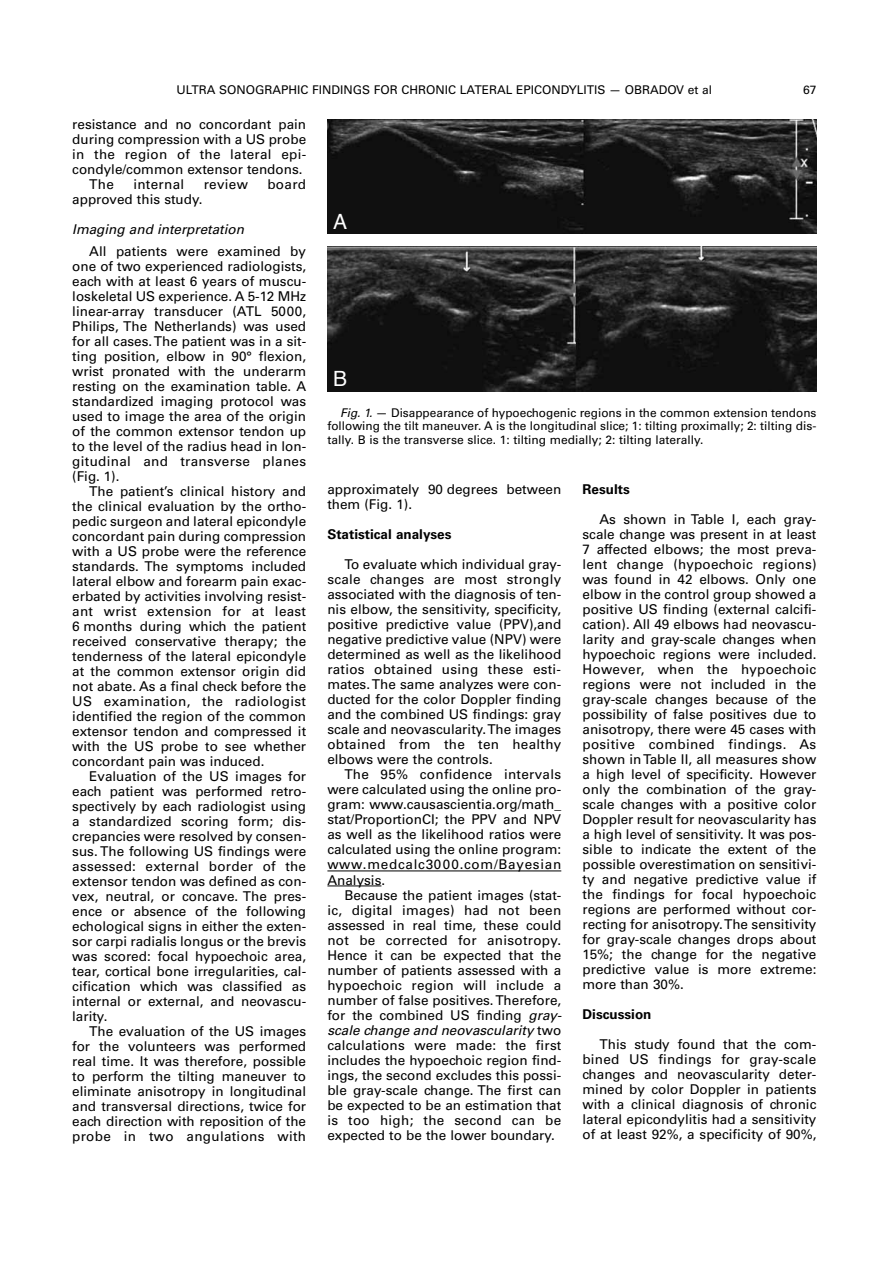
<style>
.page{position:relative;width:893px;height:1263px;background:#fff}
.page>*{position:absolute;margin:0;border:0;box-sizing:border-box;transform-origin:0 0}
.t1{font:21px "Helvetica";color:#fff}
.t2{font:13.5px/15px "Univers";color:#000;text-align:justify}
.t3{font:700 13.5px "Univers";color:#000}
.t4{font:13.5px "Univers";letter-spacing:.02em;color:#000}
.t5{font:italic 13.5px "Univers";color:#000}
.t6{font:12px/13.5px "Univers";color:#000;text-align:justify}
.s1{font-style:italic}
</style>
<div class="page">
<hr style="left:327px;top:870px;width:234px;height:1px;background:#000">
<hr style="left:327px;top:885px;width:54px;height:1px;background:#000">
<img style="left:327px;top:119px;width:489px;height:115px">
<img style="left:327px;top:247px;width:489px;height:144px">
<p class="t6" style="left:177px;top:84px;width:537px">ULTRA SONOGRAPHIC FINDINGS FOR CHRONIC LATERAL EPICONDYLITIS — OBRADOV et al</p>
<p class="t6" style="left:803px;top:84px;width:15px">67</p>
<p class="t2" style="left:72px;top:118px;width:235px">resistance and no concordant pain</p>
<p class="t2" style="left:72px;top:133px;width:235px">during compression with a US probe</p>
<p class="t4" style="left:72px;top:149px;width:235px">in the region of the lateral epi-</p>
<p class="t2" style="left:72px;top:163px;width:232px">condyle/common extensor tendons.</p>
<p class="t2" style="left:89px;top:178px;width:26px">The</p>
<p class="t4" style="left:133px;top:179px;width:52px">internal</p>
<p class="t2" style="left:204px;top:178px;width:46px">review</p>
<p class="t2" style="left:267px;top:178px;width:40px">board</p>
<p class="t2" style="left:72px;top:193px;width:132px">approved this study.</p>
<p class="t5" style="left:72px;top:224px;width:173px">Imaging and interpretation</p>
<p class="t2" style="left:72px;top:245px;width:235px;text-indent:17px">All patients were examined by one of two experienced radiologists, each with at least 6 years of muscu&shy;loskeletal US experience. A 5-12 MHz linear-array transducer (ATL 5000, Philips, The Netherlands) was used for all cases. The patient was in a sit&shy;ting position, elbow in 90° flexion, wrist pronated with the underarm resting on the examination table. A standardized imaging protocol was used to image the area of the origin of the common extensor tendon up to the level of the radius head in lon&shy;gitudinal and transverse planes (Fig. 1).</p>
<p class="t2" style="left:72px;top:485px;width:235px;text-indent:17px">The patient’s clinical history and the clinical evaluation by the ortho&shy;pedic surgeon and lateral epicondyle concordant pain during compression with a US probe were the reference standards. The symptoms included lateral elbow and forearm pain exac&shy;erbated by activities involving resist&shy;ant wrist extension for at least 6 months during which the patient received conservative therapy; the tenderness of the lateral epicondyle at the common extensor origin did not abate. As a final check before the US examination, the radiologist identified the region of the common extensor tendon and compressed it with the US probe to see whether concordant pain was induced.</p>
<p class="t2" style="left:72px;top:770px;width:235px;text-indent:17px">Evaluation of the US images for each patient was performed retro&shy;spectively by each radiologist using a standardized scoring form; dis&shy;crepancies were resolved by consen&shy;sus. The following US findings were assessed: external border of the extensor tendon was defined as con&shy;vex, neutral, or concave. The pres&shy;ence or absence of the following echological signs in either the exten&shy;sor carpi radialis longus or the brevis was scored: focal hypoechoic area, tear, cortical bone irregularities, cal&shy;cification which was classified as internal or external, and neovascu&shy;larity.</p>
<p class="t2" style="left:72px;top:1025px;width:235px;text-indent:17px">The evaluation of the US images for the volunteers was performed real time. It was therefore, possible to perform the tilting maneuver to eliminate anisotropy in longitudinal and transversal directions, twice for each direction with reposition of the probe in two angulations with</p>
<h1 class="t1" style="left:333px;top:213px;width:16px">A</h1>
<h1 class="t1" style="left:333px;top:370px;width:16px">B</h1>
<p class="t6" style="left:327px;top:407px;width:491px;text-indent:13px"><span class="s1">Fig. 1.</span> — Disappearance of hypoechogenic regions in the common extension tendons following the tilt maneuver. A is the longitudinal slice; 1: tilting proximally; 2: tilting dis&shy;tally. B is the transverse slice. 1: tilting medially; 2: tilting laterally.</p>
<p class="t2" style="left:327px;top:483px;width:235px">approximately 90 degrees between them (Fig. 1).</p>
<p class="t3" style="left:327px;top:530px;width:126px">Statistical analyses</p>
<p class="t2" style="left:327px;top:558px;width:235px;text-indent:17px">To evaluate which individual gray&shy;scale changes are most strongly associated with the diagnosis of ten&shy;nis elbow, the sensitivity, specificity, positive predictive value (PPV),and negative predictive value (NPV) were determined as well as the likelihood ratios obtained using these esti&shy;mates. The same analyzes were con&shy;ducted for the color Doppler finding and the combined US findings: gray scale and neovascularity. The images obtained from the ten healthy elbows were the controls.</p>
<p class="t2" style="left:327px;top:768px;width:235px;text-indent:17px">The 95% confidence intervals were calculated using the online pro&shy;gram: www.causascientia.org/math_ stat/ProportionCI; the PPV and NPV as well as the likelihood ratios were calculated using the online program: www.medcalc3000.com/Bayesian Analysis.</p>
<p class="t2" style="left:327px;top:888px;width:236px;text-indent:17px">Because the patient images (stat&shy;ic, digital images) had not been assessed in real time, these could not be corrected for anisotropy.<br>Hence it can be expected that the number of patients assessed with a hypoechoic region will include a number of false positives. Therefore, for the combined US finding <span class="s1">gray&shy;scale change and neovascularity</span> two calculations were made: the first includes the hypoechoic region find&shy;ings, the second excludes this possi&shy;ble gray-scale change. The first can be expected to be an estimation that is too high; the second can be expected to be the lower boundary.</p>
<p class="t3" style="left:582px;top:485px;width:49px">Results</p>
<p class="t2" style="left:582px;top:513px;width:235px;text-indent:17px">As shown in Table I, each gray&shy;scale change was present in at least 7 affected elbows; the most preva&shy;lent change (hypoechoic regions) was found in 42 elbows. Only one elbow in the control group showed a positive US finding (external calcifi&shy;cation). All 49 elbows had neovascu&shy;larity and gray-scale changes when hypoechoic regions were included.<br>However, when the hypoechoic regions were not included in the gray-scale changes because of the possibility of false positives due to anisotropy, there were 45 cases with positive combined findings. As shown in Table II, all measures show a high level of specificity. However only the combination of the gray&shy;scale changes with a positive color Doppler result for neovascularity has a high level of sensitivity. It was pos&shy;sible to indicate the extent of the possible overestimation on sensitivi&shy;ty and negative predictive value if the findings for focal hypoechoic regions are performed without cor&shy;recting for anisotropy. The sensitivity for gray-scale changes drops about 15%; the change for the negative predictive value is more extreme: more than 30%.</p>
<p class="t3" style="left:582px;top:1010px;width:70px">Discussion</p>
<p class="t2" style="left:582px;top:1038px;width:235px;text-indent:17px">This study found that the com&shy;bined US findings for gray-scale changes and neovascularity deter&shy;mined by color Doppler in patients with a clinical diagnosis of chronic lateral epicondylitis had a sensitivity of at least 92%, a specificity of 90%,</p>
</div>
